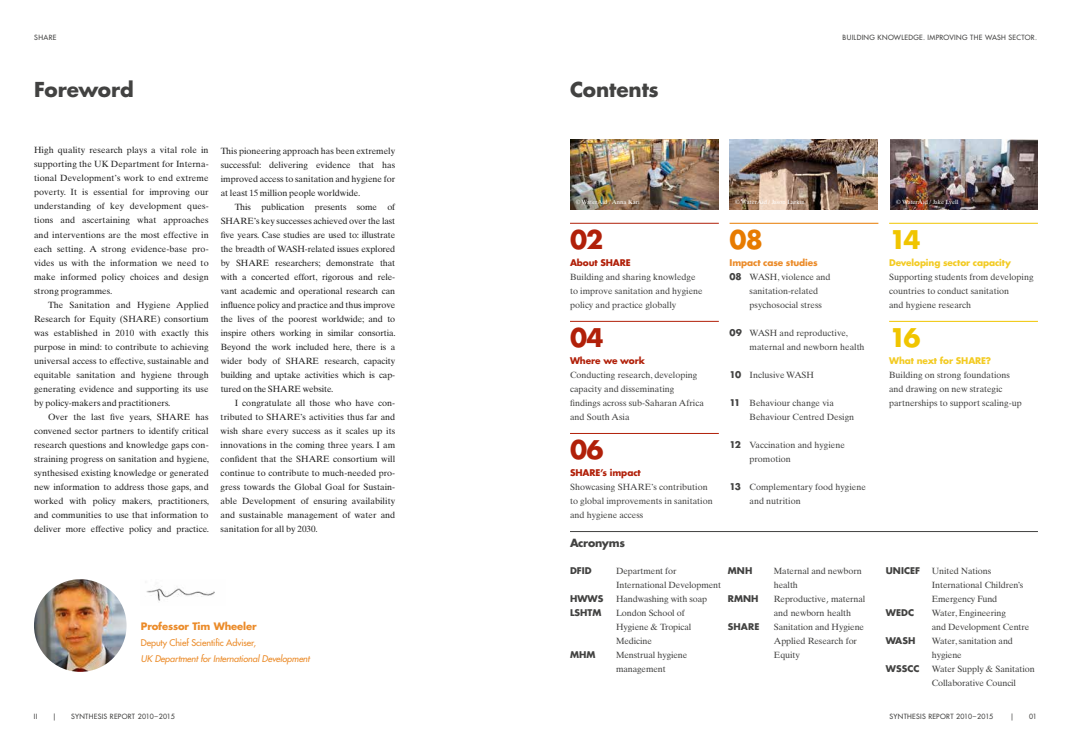
<style>
.page{position:relative;width:1072px;height:749px;background:#fff}
.page>*{position:absolute;margin:0;border:0;box-sizing:border-box;transform-origin:0 0}
.t1{font:700 25px "Futura Std";color:#b12009}
.t2{font:700 25px "Futura Std";color:#f0c500}
.t3{font:700 25px "Futura Std";color:#e77b00}
.t4{font:700 20px "Futura Std";letter-spacing:-.005em;color:#424241}
.t5{font:700 11px "Futura Std";letter-spacing:-.02em;color:#424241}
.t6{font:700 10px "Futura Std";letter-spacing:-.01em;color:#eb8b29}
.t7{font:9px/14px "Times Ten LT Std";color:#212121;text-align:justify}
.t8{font:9px/14px "Times Ten LT Std";color:#424241}
.t9{font:700 9px "Futura Std";letter-spacing:.005em;color:#424241}
.t10{font:700 9px "Futura Std";letter-spacing:-.01em;color:#f3cb23}
.t11{font:italic 500 9px "Futura Std";letter-spacing:-.01em;color:#eb8b29}
.t12{font:700 9px "Futura Std";letter-spacing:-.01em;color:#b12009}
.t13{font:500 9px "Futura Std";letter-spacing:-.01em;color:#eb8b29}
.t14{font:700 9px "Futura Std";letter-spacing:-.015em;color:#eb8b29}
.t15{font:500 7px "Futura Std";letter-spacing:.04em;color:#424241}
.t16{font:6px "Times Ten LT Std";color:#fff}
.s1{font-family:"Futura Std";font-weight:700}
.s2{font-family:"Futura Std";font-weight:500}
</style>
<div class="page">
<hr style="left:570px;top:223px;width:149px;height:1px;background:#b12009">
<hr style="left:570px;top:321px;width:149px;height:1px;background:#b12009">
<hr style="left:570px;top:433px;width:149px;height:1px;background:#b12009">
<hr style="left:729px;top:223px;width:149px;height:1px;background:#e77b00">
<hr style="left:889px;top:223px;width:148px;height:1px;background:#f0c500">
<hr style="left:889px;top:321px;width:148px;height:1px;background:#f0c500">
<hr style="left:570px;top:531px;width:467px;height:1px;background:#424241">
<img style="left:34px;top:579px;width:93px;height:92px;border-radius:46px">
<img style="left:570px;top:139px;width:148px;height:71px">
<img style="left:729px;top:139px;width:148px;height:71px">
<img style="left:890px;top:139px;width:147px;height:71px">
<img style="left:146px;top:586px;width:69px;height:15px">
<p class="t15" style="left:34px;top:33px;width:24px">SHARE</p>
<p class="t15" style="left:842px;top:33px;width:196px">BUILDING KNOWLEDGE. IMPROVING THE WASH SECTOR.</p>
<h2 class="t4" style="left:34px;top:76px;width:101px">Foreword</h2>
<h2 class="t4" style="left:570px;top:76px;width:90px">Contents</h2>
<p class="t7" style="left:34px;top:143px;width:176px">High quality research plays a vital role in supporting the UK Department for Interna&shy;tional Development’s work to end extreme poverty. It is essential for improving our understanding of key development ques&shy;tions and ascertaining what approaches and interventions are the most effective in each setting. A strong evidence-base pro&shy;vides us with the information we need to make informed policy choices and design strong programmes.</p>
<p class="t7" style="left:34px;top:297px;width:176px;text-indent:14px">The Sanitation and Hygiene Applied Research for Equity (SHARE) consortium was established in 2010 with exactly this purpose in mind: to contribute to achieving universal access to effective, sustainable and equitable sanitation and hygiene through generating evidence and supporting its use by policy-makers and practitioners.</p>
<p class="t7" style="left:34px;top:409px;width:177px;text-indent:14px">Over the last five years, SHARE has convened sector partners to identify critical research questions and knowledge gaps con&shy;straining progress on sanitation and hygiene, synthesised existing knowledge or generated new information to address those gaps, and worked with policy makers, practitioners, and communities to use that information to deliver more effective policy and practice.</p>
<p class="t7" style="left:221px;top:143px;width:176px">This pioneering approach has been extremely successful: delivering evidence that has improved access to sanitation and hygiene for at least 15 million people worldwide.</p>
<p class="t7" style="left:221px;top:199px;width:177px;text-indent:14px">This publication presents some of SHARE’s key successes achieved over the last five years. Case studies are used to: illustrate the breadth of WASH-related issues explored by SHARE researchers; demonstrate that with a concerted effort, rigorous and rele&shy;vant academic and operational research can influence policy and practice and thus improve the lives of the poorest worldwide; and to inspire others working in similar consortia.<br>Beyond the work included here, there is a wider body of SHARE research, capacity building and uptake activities which is cap&shy;tured on the SHARE website.</p>
<p class="t7" style="left:221px;top:395px;width:176px;text-indent:14px">I congratulate all those who have con&shy;tributed to SHARE’s activities thus far and wish share every success as it scales up its innovations in the coming three years. I am confident that the SHARE consortium will continue to contribute to much-needed pro&shy;gress towards the Global Goal for Sustain&shy;able Development of ensuring availability and sustainable management of water and sanitation for all by 2030.</p>
<p class="t6" style="left:141px;top:619px;width:117px">Professor Tim Wheeler</p>
<p class="t13" style="left:141px;top:636px;width:116px">Deputy Chief Scientific Adviser,</p>
<p class="t11" style="left:141px;top:652px;width:170px">UK Department for International Development</p>
<p class="t16" style="left:575px;top:198px;width:65px">© WaterAid / Anna Kari</p>
<p class="t16" style="left:735px;top:198px;width:71px">© WaterAid / Jason Larkin</p>
<p class="t16" style="left:896px;top:198px;width:64px">© WaterAid / Jake Lyell</p>
<h1 class="t1" style="left:570px;top:223px;width:35px">02</h1>
<p class="t12" style="left:570px;top:256px;width:62px">About SHARE</p>
<p class="t8" style="left:570px;top:269px;width:134px">Building and sharing knowledge to improve sanitation and hygiene policy and practice globally</p>
<h1 class="t1" style="left:570px;top:321px;width:35px">04</h1>
<p class="t12" style="left:570px;top:354px;width:76px">Where we work</p>
<p class="t8" style="left:570px;top:367px;width:135px">Conducting research, developing capacity and disseminating findings across sub-Saharan Africa and South Asia</p>
<h1 class="t1" style="left:570px;top:433px;width:35px">06</h1>
<p class="t12" style="left:570px;top:466px;width:72px">SHARE’s impact</p>
<p class="t8" style="left:570px;top:479px;width:144px">Showcasing SHARE’s contribution to global improvements in sanitation and hygiene access</p>
<h1 class="t3" style="left:729px;top:223px;width:35px">08</h1>
<p class="t14" style="left:729px;top:256px;width:90px">Impact case studies</p>
<p class="t8" style="left:749px;top:269px;width:82px;text-indent:-20px"><span class="s1">08</span> WASH, violence and sanitation-related psychosocial stress</p>
<p class="t8" style="left:749px;top:325px;width:117px;text-indent:-20px"><span class="s1">09</span> WASH and reproductive, maternal and newborn health</p>
<p class="t8" style="left:729px;top:367px;width:86px"><span class="s1">10</span> Inclusive WASH</p>
<p class="t8" style="left:749px;top:395px;width:106px;text-indent:-20px"><span class="s1">11</span> Behaviour change via<br>Behaviour Centred Design</p>
<p class="t8" style="left:749px;top:437px;width:97px;text-indent:-20px"><span class="s1">12</span> Vaccination and hygiene promotion</p>
<p class="t8" style="left:749px;top:479px;width:118px;text-indent:-20px"><span class="s1">13</span> Complementary food hygiene and nutrition</p>
<p class="t5" style="left:570px;top:535px;width:57px">Acronyms</p>
<p class="t9" style="left:570px;top:564px;width:23px">DFID</p>
<p class="t8" style="left:616px;top:563px;width:107px">Department for<br>International Development</p>
<p class="t9" style="left:570px;top:592px;width:35px">HWWS</p>
<p class="t8" style="left:616px;top:591px;width:93px">Handwashing with soap</p>
<p class="t9" style="left:570px;top:606px;width:33px">LSHTM</p>
<p class="t8" style="left:616px;top:605px;width:77px">London School of<br>Hygiene &amp; Tropical<br>Medicine</p>
<p class="t9" style="left:570px;top:648px;width:27px">MHM</p>
<p class="t8" style="left:616px;top:647px;width:73px">Menstrual hygiene management</p>
<p class="t9" style="left:728px;top:564px;width:26px">MNH</p>
<p class="t8" style="left:774px;top:563px;width:89px">Maternal and newborn health</p>
<p class="t9" style="left:728px;top:592px;width:32px">RMNH</p>
<p class="t8" style="left:774px;top:591px;width:93px">Reproductive<span class="s2">,</span> maternal and newborn health</p>
<p class="t9" style="left:728px;top:620px;width:33px">SHARE</p>
<p class="t8" style="left:774px;top:619px;width:92px">Sanitation and Hygiene<br>Applied Research for<br>Equity</p>
<h1 class="t2" style="left:889px;top:223px;width:33px">14</h1>
<p class="t10" style="left:889px;top:256px;width:123px">Developing sector capacity</p>
<p class="t8" style="left:889px;top:269px;width:146px">Supporting students from developing countries to conduct sanitation<br>and hygiene research</p>
<h1 class="t2" style="left:889px;top:321px;width:33px">16</h1>
<p class="t10" style="left:889px;top:354px;width:104px">What next for SHARE?</p>
<p class="t8" style="left:889px;top:367px;width:134px">Building on strong foundations and drawing on new strategic partnerships to support scaling-up</p>
<p class="t9" style="left:885px;top:564px;width:36px">UNICEF</p>
<p class="t8" style="left:931px;top:563px;width:93px">United Nations<br>International Children’s<br>Emergency Fund</p>
<p class="t9" style="left:885px;top:606px;width:30px">WEDC</p>
<p class="t8" style="left:931px;top:605px;width:99px">Water, Engineering<br>and Development Centre</p>
<p class="t9" style="left:885px;top:634px;width:31px">WASH</p>
<p class="t8" style="left:931px;top:633px;width:83px">Water, sanitation and hygiene</p>
<p class="t9" style="left:885px;top:662px;width:35px">WSSCC</p>
<p class="t8" style="left:931px;top:661px;width:104px">Water Supply &amp; Sanitation<br>Collaborative Council</p>
<p class="t15" style="left:34px;top:712px;width:4px">ii</p>
<p class="t15" style="left:52px;top:712px;width:5px">|</p>
<p class="t15" style="left:71px;top:712px;width:105px">SYNTHESIS REPORT 2010–2015</p>
<p class="t15" style="left:889px;top:712px;width:105px">SYNTHESIS REPORT 2010–2015</p>
<p class="t15" style="left:1010px;top:712px;width:5px">|</p>
<p class="t15" style="left:1029px;top:712px;width:9px">01</p>
</div>
